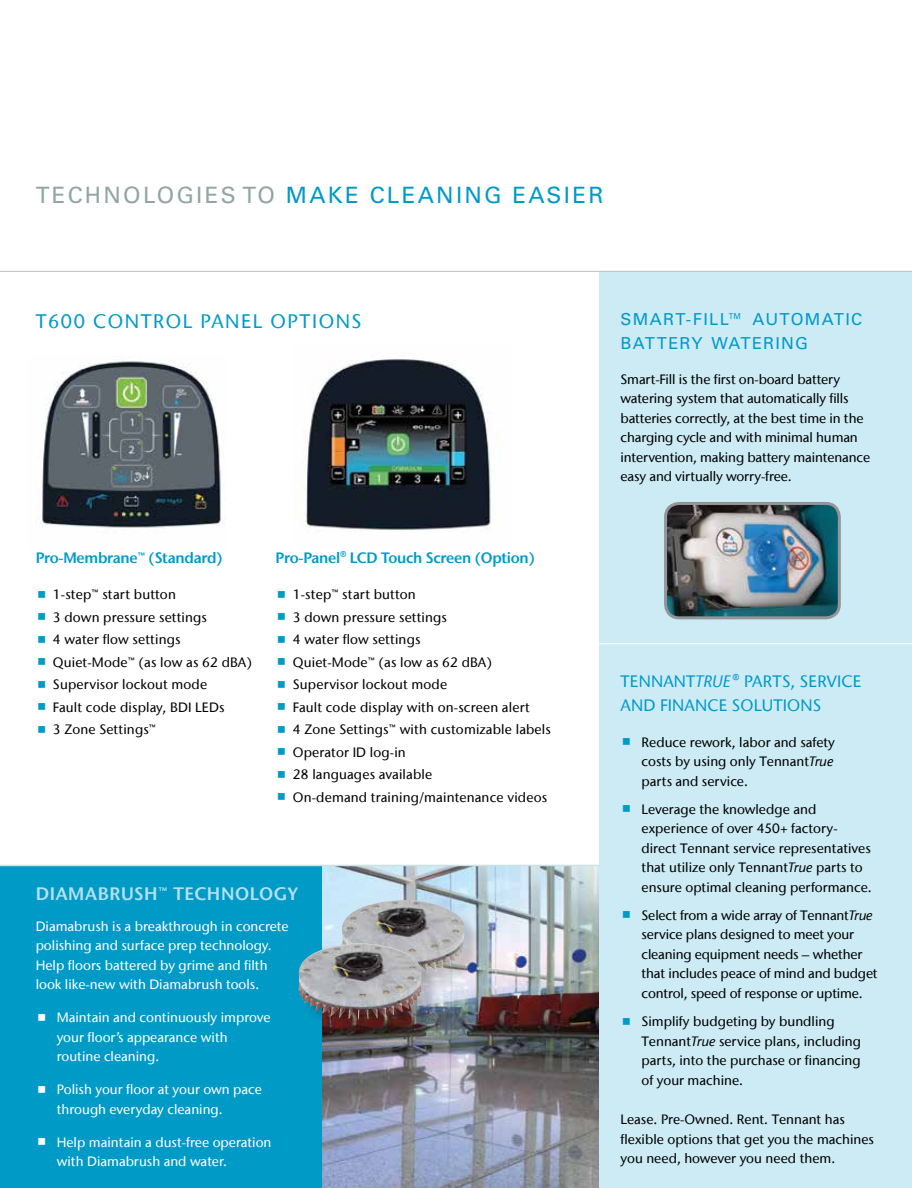
<style>
.page{position:relative;width:912px;height:1188px;background:#fff}
.page>*{position:absolute;margin:0;border:0;box-sizing:border-box;transform-origin:0 0}
.t1{font:22.5px "Univers LT Std";letter-spacing:.1em;color:#009ac7}
.t2{font:500 19.5px "Stone Sans IIITC Com";letter-spacing:.08em;color:#009ac7}
.t3{font:600 18px "Stone Sans IIITC Com";letter-spacing:.035em;color:#b3e1ee}
.t4{font:500 16.5px/24px "Stone Sans IIITC Com";letter-spacing:.01em;color:#009ac7}
.t5{font:16.5px/24px "Univers LT Std";letter-spacing:.075em;color:#009ac7}
.t6{font:600 15px "Stone Sans IIITC Com";letter-spacing:-.02em;color:#009ac7}
.t7{font:500 13.5px/19.5px "Stone Sans IIITC Com";color:#000}
.t8{font:500 13.5px/19.5px "Stone Sans IIITC Com";color:#fff}
.s1{color:#91a5a5}
.s2{font-style:italic}
</style>
<div class="page">
<img style="left:321px;top:866px;width:278px;height:322px">
<div style="left:0;top:866px;width:321px;height:322px;background:#009ac7"></div>
<img style="left:37px;top:361px;width:189px;height:167px">
<img style="left:302px;top:359px;width:199px;height:171px">
<div style="left:599px;top:272px;width:312px;height:916px;background:#ccebf4"></div>
<hr style="left:0;top:271px;width:911px;height:1px;background:#bcbec0">
<hr style="left:599px;top:643px;width:312px;height:1px;background:#fff">
<div style="left:344px;top:902px;width:139px;height:92px;background:#000;opacity:.19"></div>
<img style="left:340px;top:900px;width:124px;height:76px">
<hr style="left:0;top:865px;width:599px;height:1px;background:#cde1e3">
<div style="left:301px;top:946px;width:139px;height:91px;background:#000;opacity:.19"></div>
<img style="left:298px;top:944px;width:125px;height:76px">
<img style="left:666px;top:503px;width:173px;height:115px">
<div style="left:664px;top:502px;width:176px;height:117px;border:3px solid #939598;border-radius:14px"></div>
<h1 class="t1" style="left:36px;top:181px;width:569px"><span class="s1">TECHNOLOGIES TO</span> MAKE CLEANING EASIER</h1>
<h2 class="t2" style="left:36px;top:309px;width:327px">T600 CONTROL PANEL OPTIONS</h2>
<p class="t6" style="left:36px;top:548px;width:188px">Pro-Membrane™ (Standard)</p>
<p class="t7" style="left:53px;top:583px;width:200px;line-height:22.5px">1-step™ start button<br>3 down pressure settings<br>4 water flow settings<br>Quiet-Mode™ (as low as 62 dBA)<br>Supervisor lockout mode<br>Fault code display, BDI LEDs<br>3 Zone Settings™</p>
<p class="t6" style="left:275px;top:548px;width:261px">Pro-Panel® LCD Touch Screen (Option)</p>
<p class="t7" style="left:293px;top:583px;width:259px;line-height:22.5px">1-step™ start button<br>3 down pressure settings<br>4 water flow settings<br>Quiet-Mode™ (as low as 62 dBA)<br>Supervisor lockout mode<br>Fault code display with on-screen alert<br>4 Zone Settings™ with customizable labels<br>Operator ID log-in<br>28 languages available<br>On-demand training/maintenance videos</p>
<h3 class="t3" style="left:36px;top:882px;width:264px">DIAMABRUSH™ TECHNOLOGY</h3>
<p class="t8" style="left:36px;top:916px;width:254px">Diamabrush is a breakthrough in concrete polishing and surface prep technology.<br>Help floors battered by grime and filth look like-new with Diamabrush tools.</p>
<p class="t8" style="left:57px;top:1008px;width:215px">Maintain and continuously improve your floor’s appearance with routine cleaning.</p>
<p class="t8" style="left:57px;top:1080px;width:207px">Polish your floor at your own pace through everyday cleaning.</p>
<p class="t8" style="left:57px;top:1132px;width:216px">Help maintain a dust-free operation with Diamabrush and water.</p>
<p class="t5" style="left:620px;top:308px;width:243px">SMART-FILL™ AUTOMATIC<br>BATTERY WATERING</p>
<p class="t7" style="left:620px;top:369px;width:251px">Smart-Fill is the first on-board battery watering system that automatically fills batteries correctly, at the best time in the charging cycle and with minimal human intervention, making battery maintenance easy and virtually worry-free.</p>
<p class="t4" style="left:620px;top:669px;width:242px">TENNANT<span class="s2">TRUE</span>® PARTS, SERVICE<br>AND FINANCE SOLUTIONS</p>
<p class="t7" style="left:641px;top:732px;width:195px;text-align:justify">Reduce rework, labor and safety costs by using only Tennant<span class="s2">True </span>parts and service.</p>
<p class="t7" style="left:641px;top:799px;width:232px">Leverage the knowledge and experience of over 450+ factory&shy;direct Tennant service representatives that utilize only Tennant<span class="s2">True</span> parts to ensure optimal cleaning performance.</p>
<p class="t7" style="left:641px;top:905px;width:237px">Select from a wide array of Tennant<span class="s2">True </span>service plans designed to meet your cleaning equipment needs – whether that includes peace of mind and budget control, speed of response or uptime.</p>
<p class="t7" style="left:641px;top:1011px;width:221px">Simplify budgeting by bundling<br>Tennant<span class="s2">True</span> service plans, including parts, into the purchase or financing of your machine.</p>
<p class="t7" style="left:620px;top:1109px;width:255px">Lease. Pre-Owned. Rent. Tennant has flexible options that get you the machines you need, however you need them.</p>
</div>
